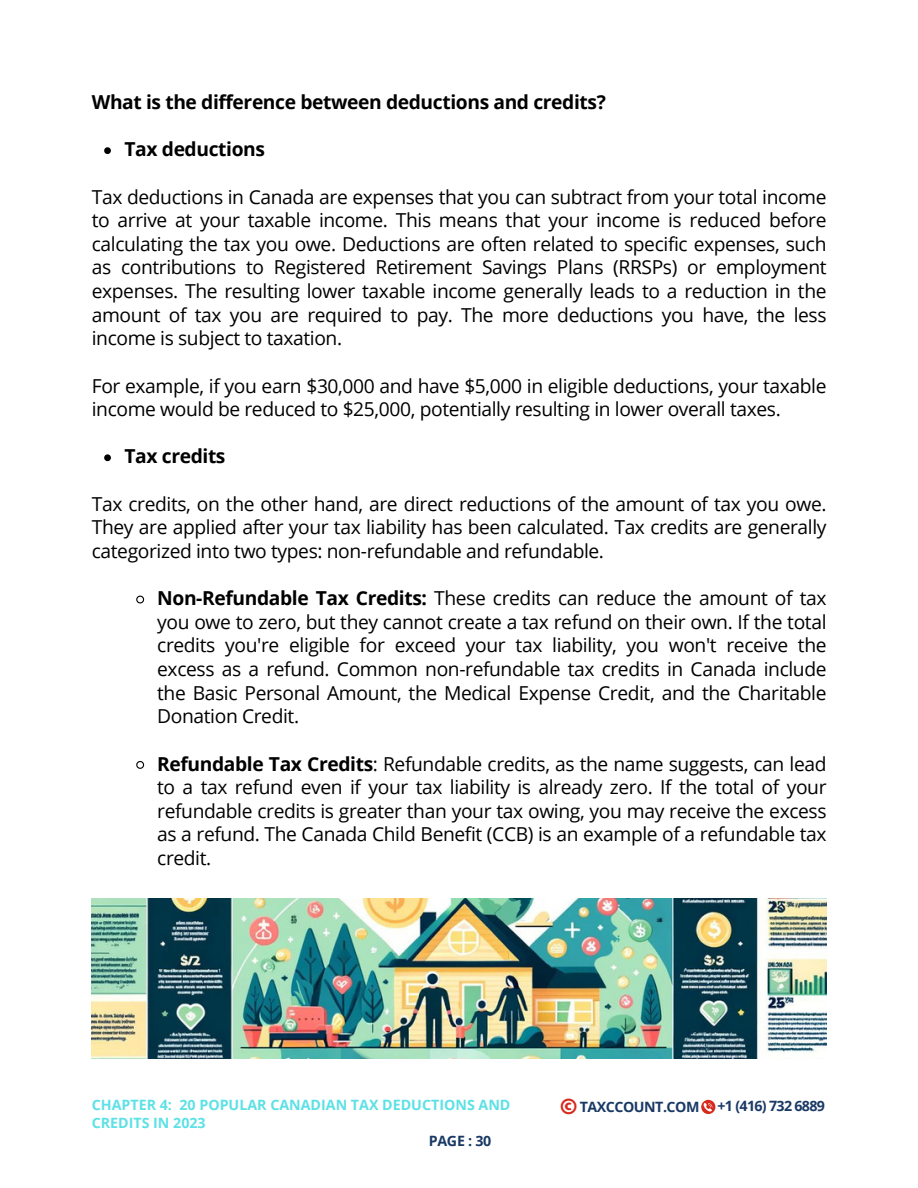
<style>
.page{position:relative;width:918px;height:1188px;background:#fff}
.page>*{position:absolute;margin:0;border:0;box-sizing:border-box;transform-origin:0 0}
.t1{font:19.2px/23.7px "Open Sans";letter-spacing:-.02em;color:#000;text-align:justify}
.t2{font:700 19.2px "Open Sans";letter-spacing:-.02em;color:#000}
.t3{font:700 14.25px/18px "Open Sans";color:#5ce1e6}
.t4{font:700 14.25px "Open Sans";letter-spacing:-.035em;color:#193965}
.s1{font-weight:700}
.s2{font-family:"League Spartan";font-size:18.3px;color:#d52b1e}
</style>
<div class="page">
<svg style="left:104px;top:147px;width:7px;height:7px"></svg>
<svg style="left:104px;top:454px;width:7px;height:7px"></svg>
<svg style="left:136px;top:595px;width:9px;height:9px"></svg>
<svg style="left:136px;top:761px;width:9px;height:8px"></svg>
<img style="left:92px;top:898px;width:734px;height:160px">
<svg style="left:701px;top:1100px;width:14px;height:14px"></svg>
<p class="t2" style="left:92px;top:89px;width:516px">What is the difference between deductions and credits?</p>
<p class="t2" style="left:125px;top:136px;width:142px">Tax deductions</p>
<p class="t1" style="left:92px;top:184px;width:736px">Tax deductions in Canada are expenses that you can subtract from your total income to arrive at your taxable income. This means that your income is reduced before calculating the tax you owe. Deductions are often related to specific expenses, such as contributions to Registered Retirement Savings Plans (RRSPs) or employment expenses. The resulting lower taxable income generally leads to a reduction in the amount of tax you are required to pay. The more deductions you have, the less income is subject to taxation.</p>
<p class="t1" style="left:92px;top:373px;width:736px">For example, if you earn $30,000 and have $5,000 in eligible deductions, your taxable income would be reduced to $25,000, potentially resulting in lower overall taxes.</p>
<p class="t2" style="left:125px;top:443px;width:103px">Tax credits</p>
<p class="t1" style="left:92px;top:491px;width:736px">Tax credits, on the other hand, are direct reductions of the amount of tax you owe.<br>They are applied after your tax liability has been calculated. Tax credits are generally categorized into two types: non-refundable and refundable.</p>
<p class="t1" style="left:157px;top:586px;width:671px"><span class="s1">Non-Refundable Tax Credits:</span> These credits can reduce the amount of tax you owe to zero, but they cannot create a tax refund on their own. If the total credits you're eligible for exceed your tax liability, you won't receive the excess as a refund. Common non-refundable tax credits in Canada include the Basic Personal Amount, the Medical Expense Credit, and the Charitable Donation Credit.</p>
<p class="t1" style="left:157px;top:751px;width:671px"><span class="s1">Refundable Tax Credits</span>: Refundable credits, as the name suggests, can lead to a tax refund even if your tax liability is already zero. If the total of your refundable credits is greater than your tax owing, you may receive the excess as a refund. The Canada Child Benefit (CCB) is an example of a refundable tax credit.</p>
<p class="t3" style="left:92px;top:1096px;width:420px">CHAPTER 4: 20 POPULAR CANADIAN TAX DEDUCTIONS AND<br>CREDITS IN 2023</p>
<p class="t4" style="left:429px;top:1131px;width:64px">PAGE : 30</p>
<p class="t4" style="left:561px;top:1097px;width:140px"><span class="s2">©</span> TAXCCOUNT.COM</p>
<p class="t4" style="left:717px;top:1096px;width:109px">+1 (416) 732 6889</p>
</div>
